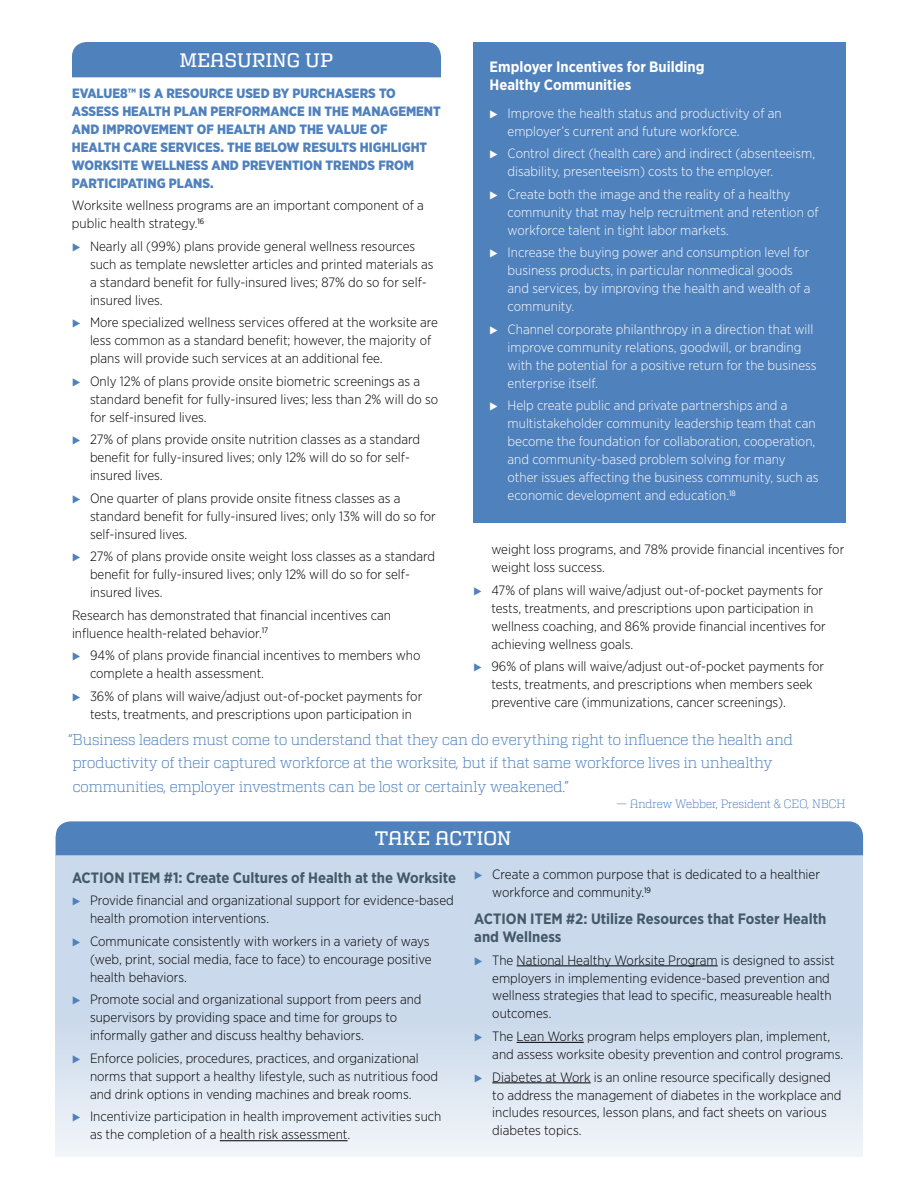
<style>
.page{position:relative;width:918px;height:1188px;background:#fff}
.page>*{position:absolute;margin:0;border:0;box-sizing:border-box;transform-origin:0 0}
.t1{font:500 19.5px "Girard Slab";letter-spacing:.015em;color:#fff}
.t2{font:300 15.75px/22.5px "Girard Slab";letter-spacing:-.005em;color:#4f81bd}
.t3{font:700 15px/18px "Gotham Narrow";color:#425968}
.t4{font:700 15px/18px "Gotham Narrow";color:#fff}
.t5{font:300 13.5px/18px "Gotham Narrow";color:#000}
.t6{font:300 13.5px/18px "Gotham Narrow";color:#fff}
.t7{font:900 13.5px "Gotham Narrow";color:#4f81bd}
.t8{font:300 12px "Girard Slab";color:#4f81bd}
.s1{font-family:"European Pi Three";font-weight:400;font-size:10.5px;color:#4f81bd}
.s2{font-family:"European Pi Three";font-weight:400;font-size:10.5px}
</style>
<div class="page">
<div style="left:473px;top:42px;width:373px;height:481px;background:#4f81bd"></div>
<div style="left:72px;top:42px;width:369px;height:35px;background:#4f81bd"></div>
<div style="left:56px;top:836px;width:807px;height:320px;background:linear-gradient(to bottom,#bed0e7,#e6edf5)"></div>
<div style="left:56px;top:821px;width:807px;height:34px;background:#4f81bd"></div>
<hr style="left:220px;top:1140px;width:128px;height:1px;background:#000">
<hr style="left:517px;top:966px;width:201px;height:1px;background:#000">
<hr style="left:517px;top:1042px;width:67px;height:1px;background:#000">
<hr style="left:492px;top:1083px;width:99px;height:1px;background:#000">
<h1 class="t1" style="left:180px;top:49px;width:155px">MEASURING UP</h1>
<p class="t7" style="left:72px;top:84px;width:104px">EVALUE8™ IS A RESOUR</p>
<p class="t7" style="left:217px;top:84px;width:29px">CE USED</p>
<p class="t7" style="left:273px;top:84px;width:81px">BY PURCHASERS</p>
<p class="t7" style="left:379px;top:84px;width:18px">TO</p>
<p class="t7" style="left:72px;top:102px;width:18px">ASSESS</p>
<p class="t7" style="left:122px;top:102px;width:106px">HEALTH PLAN PERFORM</p>
<p class="t7" style="left:271px;top:102px;width:129px">ANCE IN THE MANAGEMEN</p>
<p class="t7" style="left:433px;top:102px;width:9px">T</p>
<p class="t7" style="left:72px;top:120px;width:63px">AND IMPROVEMEN</p>
<p class="t7" style="left:186px;top:120px;width:167px">T OF HEALTH AND THE VALUE</p>
<p class="t7" style="left:370px;top:120px;width:10px">OF</p>
<p class="t7" style="left:72px;top:138px;width:97px">HEALTH CARE SERVI</p>
<p class="t7" style="left:197px;top:138px;width:68px">CES. THE BELOW</p>
<p class="t7" style="left:303px;top:138px;width:9px">RESUL</p>
<p class="t7" style="left:342px;top:138px;width:27px">TS HIGHLIGH</p>
<p class="t7" style="left:420px;top:138px;width:9px">T</p>
<p class="t7" style="left:72px;top:156px;width:10px">WORKSI</p>
<p class="t7" style="left:123px;top:156px;width:28px">TE WELLNESS</p>
<p class="t7" style="left:212px;top:156px;width:48px">AND PREVEN</p>
<p class="t7" style="left:292px;top:156px;width:16px">TION</p>
<p class="t7" style="left:326px;top:156px;width:17px">TRENDS</p>
<p class="t7" style="left:378px;top:156px;width:10px">FROM</p>
<p class="t7" style="left:72px;top:174px;width:80px">PARTICIPATING</p>
<p class="t7" style="left:169px;top:174px;width:46px">PLANS.</p>
<p class="t5" style="left:72px;top:196px;width:353px">Worksite wellness programs are an important component of a public health strategy.<sup>16</sup></p>
<p class="t5" style="left:90px;top:237px;width:345px;text-indent:-18px"><span class="s1">E</span> Nearly all (99%) plans provide general wellness resources such as template newsletter articles and printed materials as a standard benefit for fully-insured lives; 87% do so for self&shy;insured lives.</p>
<p class="t5" style="left:90px;top:313px;width:350px;text-indent:-18px"><span class="s1">E</span> More specialized wellness services offered at the worksite are less common as a standard benefit; however, the majority of plans will provide such services at an additional fee.</p>
<p class="t5" style="left:90px;top:372px;width:350px;text-indent:-18px"><span class="s1">E</span> Only 12% of plans provide onsite biometric screenings as a standard benefit for fully-insured lives; less than 2% will do so for self-insured lives.</p>
<p class="t5" style="left:90px;top:430px;width:332px;text-indent:-18px"><span class="s1">E</span> 27% of plans provide onsite nutrition classes as a standard benefit for fully-insured lives; only 12% will do so for self&shy;insured lives.</p>
<p class="t5" style="left:90px;top:489px;width:347px;text-indent:-18px"><span class="s1">E</span> One quarter of plans provide onsite fitness classes as a standard benefit for fully-insured lives; only 13% will do so for self-insured lives.</p>
<p class="t5" style="left:90px;top:547px;width:347px;text-indent:-18px"><span class="s1">E</span> 27% of plans provide onsite weight loss classes as a standard benefit for fully-insured lives; only 12% will do so for self&shy;insured lives.</p>
<p class="t5" style="left:72px;top:606px;width:321px">Research has demonstrated that financial incentives can influence health-related behavior.<sup>17</sup></p>
<p class="t5" style="left:90px;top:646px;width:332px;text-indent:-18px"><span class="s1">E</span> 94% of plans provide financial incentives to members who complete a health assessment.</p>
<p class="t5" style="left:72px;top:687px;width:352px;text-align:center"><span class="s1">E</span> 36% of plans will waive/adjust out-of-pocket payments for tests, treatments, and prescriptions upon participation in</p>
<p class="t2" style="left:68px;top:729px;width:726px">“Business leaders must come to understand that they can do everything right to influence the health and productivity of their captured workforce at the worksite, but if that same workforce lives in unhealthy</p>
<p class="t2" style="left:73px;top:776px;width:498px">communities, employer investments can be lost or certainly weakened.”</p>
<p class="t8" style="left:616px;top:798px;width:231px">— Andrew Webber, President &amp; CEO, NBCH</p>
<h1 class="t1" style="left:374px;top:827px;width:138px">TAKE ACTION</h1>
<p class="t4" style="left:490px;top:58px;width:217px">Employer Incentives for Building<br>Healthy Communities</p>
<p class="t6" style="left:508px;top:104px;width:276px;text-indent:-18px"><span class="s2">E</span> Improve the health status and productivity of an employer’s current and future workforce.</p>
<p class="t6" style="left:508px;top:144px;width:309px;text-indent:-18px"><span class="s2">E</span> Control direct (health care) and indirect (absenteeism, disability, presenteeism) costs to the employer.</p>
<p class="t6" style="left:508px;top:185px;width:313px;text-indent:-18px"><span class="s2">E</span> Create both the image and the reality of a healthy community that may help recruitment and retention of workforce talent in tight labor markets.</p>
<p class="t6" style="left:508px;top:243px;width:304px;text-indent:-18px"><span class="s2">E</span> Increase the buying power and consumption level for business products, in particular nonmedical goods and services, by improving the health and wealth of a community.</p>
<p class="t6" style="left:508px;top:320px;width:310px;text-indent:-18px"><span class="s2">E</span> Channel corporate philanthropy in a direction that will improve community relations, goodwill, or branding with the potential for a positive return for the business enterprise itself.</p>
<p class="t6" style="left:508px;top:396px;width:312px;text-indent:-18px"><span class="s2">E</span> Help create public and private partnerships and a multistakeholder community leadership team that can become the foundation for collaboration, cooperation, and community-based problem solving for many other issues affecting the business community, such as economic development and education.<sup>18</sup></p>
<p class="t5" style="left:491px;top:540px;width:354px">weight loss programs, and 78% provide financial incentives for weight loss success.</p>
<p class="t5" style="left:491px;top:581px;width:336px;text-indent:-18px"><span class="s1">E</span> 47% of plans will waive/adjust out-of-pocket payments for tests, treatments, and prescriptions upon participation in wellness coaching, and 86% provide financial incentives for achieving wellness goals.</p>
<p class="t5" style="left:491px;top:657px;width:334px;text-indent:-18px"><span class="s1">E</span> 96% of plans will waive/adjust out-of-pocket payments for tests, treatments, and prescriptions when members seek preventive care (immunizations, cancer screenings).</p>
<p class="t3" style="left:72px;top:868px;width:386px">ACTION ITEM #1: Create Cultures of Health at the Worksite</p>
<p class="t5" style="left:90px;top:891px;width:365px;text-indent:-18px"><span class="s1">E</span> Provide financial and organizational support for evidence-based health promotion interventions.</p>
<p class="t5" style="left:90px;top:932px;width:343px;text-indent:-18px"><span class="s1">E</span> Communicate consistently with workers in a variety of ways (web, print, social media, face to face) to encourage positive health behaviors.</p>
<p class="t5" style="left:90px;top:990px;width:333px;text-indent:-18px"><span class="s1">E</span> Promote social and organizational support from peers and supervisors by providing space and time for groups to informally gather and discuss healthy behaviors.</p>
<p class="t5" style="left:90px;top:1049px;width:350px;text-indent:-18px"><span class="s1">E</span> Enforce policies, procedures, practices, and organizational norms that support a healthy lifestyle, such as nutritious food and drink options in vending machines and break rooms.</p>
<p class="t5" style="left:90px;top:1107px;width:353px;text-indent:-18px"><span class="s1">E</span> Incentivize participation in health improvement activities such as the completion of a health risk assessment.</p>
<p class="t5" style="left:492px;top:865px;width:329px;text-indent:-18px"><span class="s1">E</span> Create a common purpose that is dedicated to a healthier workforce and community.<sup>19</sup></p>
<p class="t3" style="left:474px;top:910px;width:354px">ACTION ITEM #2: Utilize Resources that Foster Health and Wellness</p>
<p class="t5" style="left:492px;top:950px;width:344px;text-indent:-18px"><span class="s1">E</span> The National Healthy Worksite Program is designed to assist employers in implementing evidence-based prevention and wellness strategies that lead to specific, measureable health outcomes.</p>
<p class="t5" style="left:492px;top:1027px;width:352px;text-indent:-18px"><span class="s1">E</span> The Lean Works program helps employers plan, implement, and assess worksite obesity prevention and control programs.</p>
<p class="t5" style="left:492px;top:1067px;width:351px;text-indent:-18px"><span class="s1">E</span> Diabetes at Work is an online resource specifically designed to address the management of diabetes in the workplace and includes resources, lesson plans, and fact sheets on various diabetes topics.</p>
</div>
